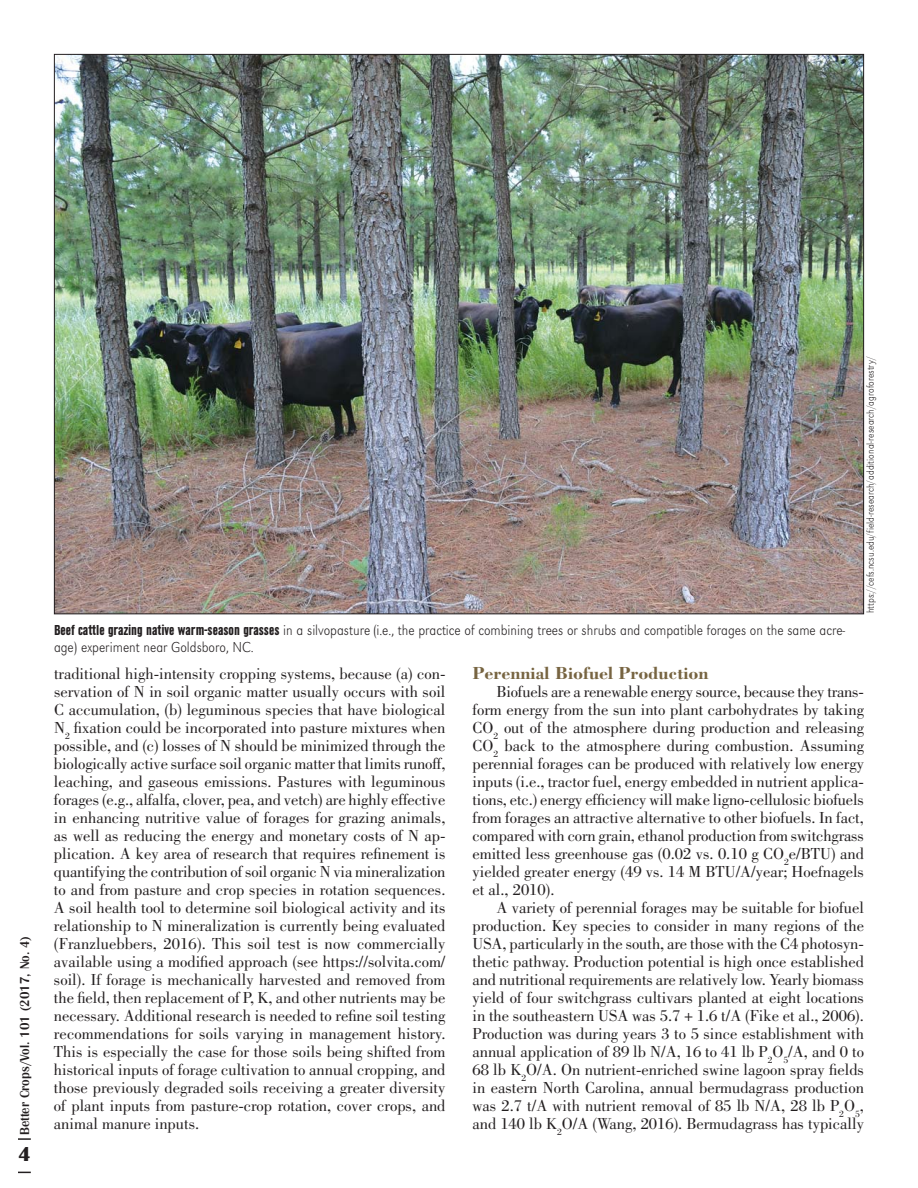
<style>
.page{position:relative;width:918px;height:1188px;background:#fff}
.page>*{position:absolute;margin:0;border:0;box-sizing:border-box;transform-origin:0 0}
.t1{font:700 21px "Britannic T";color:#231f20}
.t2{font:700 18px "Bodoni";color:#776441}
.t3{font:16.5px/18px "Bodoni";color:#231f20;text-align:justify}
.t4{font:15px/16.5px "URW Grotesk T Ext Lig Ext Nar";color:#231f20}
.t5{font:500 13.5px "Britannic T";color:#231f20}
.t6{font:10.5px "URW Grotesk T Ext Lig Ext Nar";color:#231f20}
.s1{font-family:"URW Grotesk T Bol Con"}
</style>
<div class="page">
<svg style="left:18px;top:1138px;width:13px;height:2px"></svg>
<svg style="left:18px;top:1172px;width:13px;height:1px"></svg>
<img style="left:56px;top:56px;width:806px;height:556px">
<p class="t5" style="left:17px;top:1135px;width:200px;rotate:-90deg">Better Crops/Vol. 101 (2017, No. 4)</p>
<p class="t1" style="left:18px;top:1147px;width:14px">4</p>
<p class="t4" style="left:54px;top:622px;width:793px"><span class="s1">Beef cattle grazing native warm-season grasses</span> in a silvopasture (i.e., the practice of combining trees or shrubs and compatible forages on the same acre&shy;age) experiment near Goldsboro, NC.</p>
<p class="t6" style="left:864px;top:613px;width:258px;rotate:-90deg">https://cefs.ncsu.edu/field-research/additional-research/agroforestry/</p>
<p class="t3" style="left:54px;top:666px;width:393px">traditional high-intensity cropping systems, because (a) con&shy;servation of N in soil organic matter usually occurs with soil C accumulation, (b) leguminous species that have biological N<sub>2</sub> fixation could be incorporated into pasture mixtures when possible, and (c) losses of N should be minimized through the biologically active surface soil organic matter that limits runoff, leaching, and gaseous emissions. Pastures with leguminous forages (e.g., alfalfa, clover, pea, and vetch) are highly effective in enhancing nutritive value of forages for grazing animals, as well as reducing the energy and monetary costs of N ap&shy;plication. A key area of research that requires refinement is quantifying the contribution of soil organic N via mineralization to and from pasture and crop species in rotation sequences.<br>A soil health tool to determine soil biological activity and its relationship to N mineralization is currently being evaluated (Franzluebbers, 2016). This soil test is now commercially available using a modified approach (see https://solvita.com/ soil). If forage is mechanically harvested and removed from the field, then replacement of P, K, and other nutrients may be necessary. Additional research is needed to refine soil testing recommendations for soils varying in management history.<br>This is especially the case for those soils being shifted from historical inputs of forage cultivation to annual cropping, and those previously degraded soils receiving a greater diversity of plant inputs from pasture-crop rotation, cover crops, and animal manure inputs.</p>
<p class="t2" style="left:472px;top:667px;width:238px">Perennial Biofuel Production</p>
<p class="t3" style="left:472px;top:684px;width:393px;text-indent:24px">Biofuels are a renewable energy source, because they trans&shy;form energy from the sun into plant carbohydrates by taking CO<sub>2</sub> out of the atmosphere during production and releasing CO<sub>2</sub> back to the atmosphere during combustion. Assuming perennial forages can be produced with relatively low energy inputs (i.e., tractor fuel, energy embedded in nutrient applica&shy;tions, etc.) energy efficiency will make ligno-cellulosic biofuels from forages an attractive alternative to other biofuels. In fact, compared with corn grain, ethanol production from switchgrass emitted less greenhouse gas (0.02 vs. 0.10 g CO<sub>2</sub>e/BTU) and yielded greater energy (49 vs. 14 M BTU/A/year; Hoefnagels et al., 2010).</p>
<p class="t3" style="left:472px;top:900px;width:393px;text-indent:24px">A variety of perennial forages may be suitable for biofuel production. Key species to consider in many regions of the USA, particularly in the south, are those with the C4 photosyn&shy;thetic pathway. Production potential is high once established and nutritional requirements are relatively low. Yearly biomass yield of four switchgrass cultivars planted at eight locations in the southeastern USA was 5.7 + 1.6 t/A (Fike et al., 2006).<br>Production was during years 3 to 5 since establishment with annual application of 89 lb N/A, 16 to 41 lb P<sub>2</sub>O<sub>5</sub>/A, and 0 to 68 lb K<sub>2</sub>O/A. On nutrient-enriched swine lagoon spray fields in eastern North Carolina, annual bermudagrass production was 2.7 t/A with nutrient removal of 85 lb N/A, 28 lb P<sub>2</sub>O<sub>5</sub>, and 140 lb K<sub>2</sub>O/A (Wang, 2016). Bermudagrass has typically</p>
</div>
